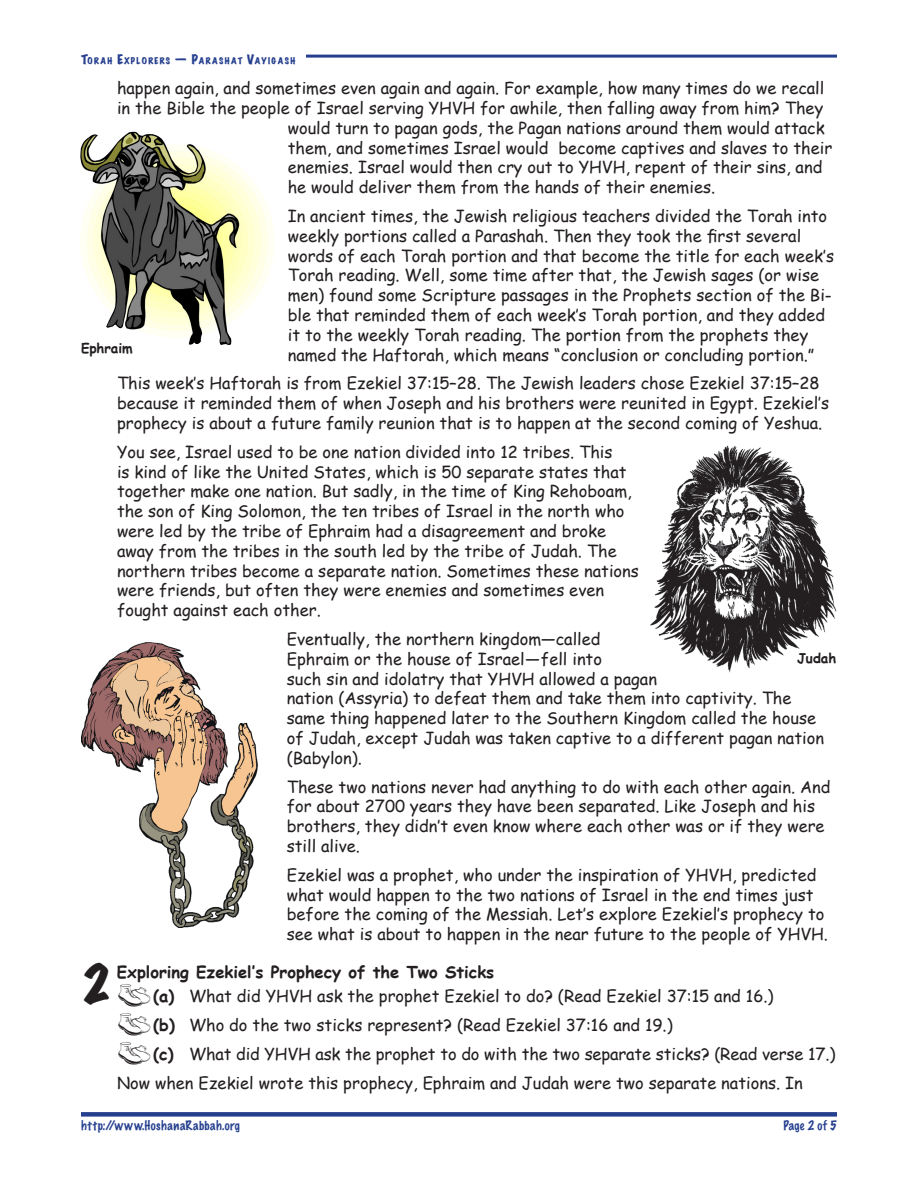
<style>
.page{position:relative;width:918px;height:1188px;background:#fff}
.page>*{position:absolute;margin:0;border:0;box-sizing:border-box;transform-origin:0 0}
.TE___hanging_indent{font:expanded 46.5px "Marker Felt";color:#231f20}
.TE_indent_left_2p{font:16.5px/19.8px "Comic Sans MS";color:#231f20}
.TE_Lists_BOOT_dbat{font:16.5px "Comic Sans MS";color:#231f20}
.TE___hanging_indent-2{font:700 16.5px "Comic Sans MS";color:#231f20}
.TE_Caption{font:700 13.5px "Comic Sans MS";color:#231f20}
.TE_Master_Page_Foot{font:100 12px "Marker Felt";letter-spacing:.045em;color:#253f8e}
.TE_Master_Headers_A{font:expanded 8.4px "Marker Felt";letter-spacing:.16em;color:#253f8e}
.s1{font-size:12px}
.s2{font-family:"Outfitters";font-size:22.5px}
.s3{font-weight:700}
</style>
<div class="page">
<div style="left:81px;top:1112px;width:756px;height:5px;background:#253f8e"></div>
<hr style="left:306px;top:55px;width:531px;height:3px;background:#253f8e">
<img style="left:651px;top:445px;width:185px;height:227px">
<img style="left:80px;top:132px;width:194px;height:213px">
<img style="left:81px;top:642px;width:177px;height:285px">
<p class="TE_Master_Headers_A" style="left:81px;top:54px;width:216px"><span class="s1">T</span>ORAH <span class="s1">E</span>XPLORERS <span class="s1">— P</span>ARASHAT <span class="s1">V</span>AYIGASH</p>
<p class="TE_indent_left_2p" style="left:117px;top:78px;width:709px">happen again, and sometimes even again and again. For example, how many times do we recall</p>
<p class="TE_indent_left_2p" style="left:117px;top:97px;width:708px">in the Bible the people of Israel serving YHVH for awhile, then falling away from him? They</p>
<p class="TE_indent_left_2p" style="left:288px;top:117px;width:538px">would turn to pagan gods, the Pagan nations around them would attack</p>
<p class="TE_indent_left_2p" style="left:288px;top:137px;width:546px">them, and sometimes Israel would become captives and slaves to their</p>
<p class="TE_indent_left_2p" style="left:288px;top:157px;width:536px">enemies. Israel would then cry out to YHVH, repent of their sins, and</p>
<p class="TE_indent_left_2p" style="left:288px;top:177px;width:429px">he would deliver them from the hands of their enemies.</p>
<p class="TE_indent_left_2p" style="left:288px;top:205px;width:548px">In ancient times, the Jewish religious teachers divided the Torah into weekly portions called a Parashah. Then they took the first several words of each Torah portion and that become the title for each week’s Torah reading. Well, some time after that, the Jewish sages (or wise men) found some Scripture passages in the Prophets section of the Bi&shy;ble that reminded them of each week’s Torah portion, and they added it to the weekly Torah reading. The portion from the prophets they named the Haftorah, which means “conclusion or concluding portion.”</p>
<p class="TE_indent_left_2p" style="left:117px;top:373px;width:714px">This week’s Haftorah is from Ezekiel 37:15–28. The Jewish leaders chose Ezekiel 37:15–28 because it reminded them of when Joseph and his brothers were reunited in Egypt. Ezekiel’s prophecy is about a future family reunion that is to happen at the second coming of Yeshua.</p>
<p class="TE_indent_left_2p" style="left:117px;top:441px;width:523px">You see, Israel used to be one nation divided into 12 tribes. This<br>is kind of like the United States, which is 50 separate states that together make one nation. But sadly, in the time of King Rehoboam, the son of King Solomon, the ten tribes of Israel in the north who were led by the tribe of Ephraim had a disagreement and broke away from the tribes in the south led by the tribe of Judah. The northern tribes become a separate nation. Sometimes these nations were friends, but often they were enemies and sometimes even fought against each other.</p>
<p class="TE_indent_left_2p" style="left:287px;top:628px;width:539px">Eventually, the northern kingdom—called<br>Ephraim or the house of Israel—fell into<br>such sin and idolatry that YHVH allowed a pagan<br>nation (Assyria) to defeat them and take them into captivity. The same thing happened later to the Southern Kingdom called the house of Judah, except Judah was taken captive to a different pagan nation (Babylon).</p>
<p class="TE_indent_left_2p" style="left:287px;top:776px;width:545px">These two nations never had anything to do with each other again. And for about 2700 years they have been separated. Like Joseph and his brothers, they didn’t even know where each other was or if they were still alive.</p>
<p class="TE_indent_left_2p" style="left:287px;top:864px;width:543px">Ezekiel was a prophet, who under the inspiration of YHVH, predicted what would happen to the two nations of Israel in the end times just before the coming of the Messiah. Let’s explore Ezekiel’s prophecy to see what is about to happen in the near future to the people of YHVH.</p>
<p class="TE___hanging_indent" style="left:81px;top:950px;width:32px">2</p>
<p class="TE___hanging_indent-2" style="left:117px;top:960px;width:379px">Exploring Ezekiel’s Prophecy of the Two Sticks</p>
<p class="TE_Caption" style="left:81px;top:339px;width:53px">Ephraim</p>
<p class="TE_Caption" style="left:797px;top:648px;width:41px">Judah</p>
<p class="TE_Lists_BOOT_dbat" style="left:117px;top:984px;width:658px"><span class="s2">5</span><span class="s3">(a)</span> What did YHVH ask the prophet Ezekiel to do? (Read Ezekiel 37:15 and 16.)</p>
<p class="TE_Lists_BOOT_dbat" style="left:117px;top:1013px;width:557px"><span class="s2">5</span><span class="s3">(b)</span> Who do the two sticks represent? (Read Ezekiel 37:16 and 19.)</p>
<p class="TE_Lists_BOOT_dbat" style="left:117px;top:1042px;width:720px"><span class="s2">5</span><span class="s3">(c)</span> What did YHVH ask the prophet to do with the two separate sticks? (Read verse 17.)</p>
<p class="TE_indent_left_2p" style="left:117px;top:1072px;width:687px">Now when Ezekiel wrote this prophecy, Ephraim and Judah were two separate nations. In</p>
<p class="TE_Master_Page_Foot" style="left:81px;top:1117px;width:161px">http://www.HoshanaRabbah.org</p>
<p class="TE_Master_Page_Foot" style="left:783px;top:1117px;width:55px">Page 2 of 5</p>
</div>
